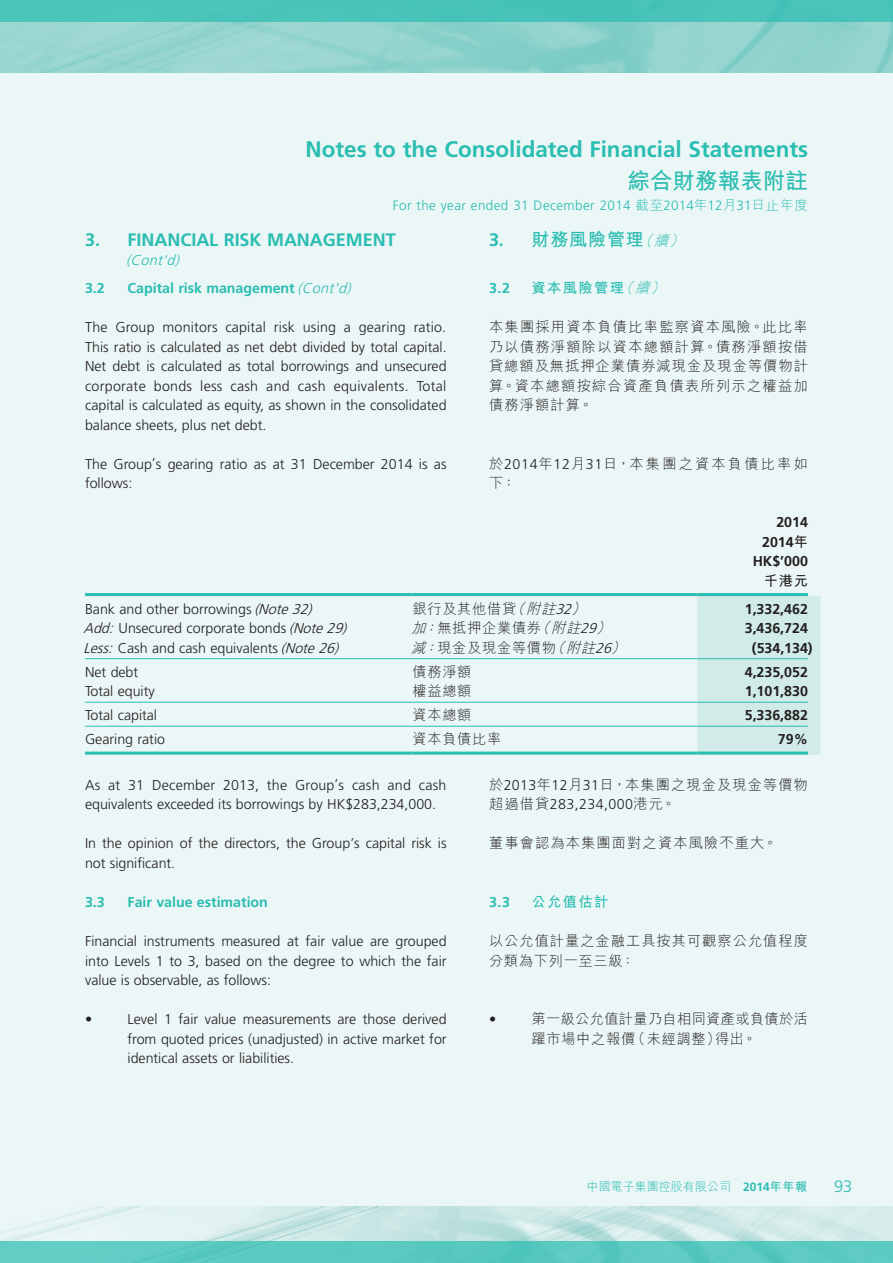
<style>
.page{position:relative;width:893px;height:1263px;background:#ebf6f6}
.page>*{position:absolute;margin:0;border:0;box-sizing:border-box;transform-origin:0 0}
.t1{font:700 22.5px "Frutiger LT Std";color:#2abdb1}
.t2{font:700 22.5px "M Hei HK";letter-spacing:.005em;color:#2abdb1}
.Heading_1{font:700 18px "Frutiger LT Std";color:#2abdb1}
.C_Heading_1{font:700 18px "M Hei HK";letter-spacing:.05em;color:#2abdb1}
.t3{font:300 16.5px "Frutiger LT Std";color:#2abdb1}
.Body_Text{font:300 14.25px/19.5px "Frutiger LT Std";color:#231f20;text-align:justify}
.C_Body_Text{font:300 14.25px/19.5px "M Hei HK";letter-spacing:.08em;color:#231f20;text-align:justify}
.Body_Text-2{font:700 14.25px "Frutiger LT Std";color:#231f20}
.Body_Text-3{font:300 14.25px "M Hei HK";letter-spacing:.05em;color:#231f20}
.Heading_2{font:700 14.25px "Frutiger LT Std";color:#2abdb1}
.Body_Text-4{font:300 14.25px/19.5px "M Hei HK";letter-spacing:.02em;color:#231f20}
.Body_Text-5{font:300 14.25px/19.5px "M Hei HK";letter-spacing:.07em;color:#231f20}
.C_Body_Text-2{font:300 14.25px/19.5px "M Hei HK";letter-spacing:.15em;color:#231f20}
.C_Heading_2{font:700 14.25px "M Hei HK";letter-spacing:.1em;color:#2abdb1}
.Heading_1-2{font:italic 300 14.25px "Frutiger LT Std";color:#2abdb1}
.C_Heading_2-2{font:700 14.25px "Frutiger LT Std";color:#2abdb1}
.Body_Text-6{font:700 14.25px "M Hei HK";color:#231f20}
.t4{font:300 13.5px "Frutiger LT Std";letter-spacing:.03em;color:#2abdb1}
.t5{font:300 12px "M Hei HK";letter-spacing:.005em;color:#2abdb1}
.s1{font-family:"M Hei HK"}
.s2{font-weight:300;font-style:italic}
.s3{font-family:"Frutiger LT Std"}
.s4{font-weight:300;font-style:italic;font-size:14.25px}
.s5{font-style:italic}
.s6{font-family:"Frutiger LT Std";font-style:italic}
.s7{font-family:"Frutiger LT Std";font-weight:700}
.s8{font-weight:700}
</style>
<div class="page">
<img style="left:0;top:21px;width:893px;height:51px">
<img style="left:0;top:1206px;width:893px;height:36px">
<div style="left:0;top:0;width:893px;height:21px;background:#4ac3b9"></div>
<div style="left:0;top:1242px;width:893px;height:21px;background:linear-gradient(to right,#5fccc3,#58c8bf)"></div>
<div style="left:697px;top:596px;width:124px;height:159px;background:#d0ebe8"></div>
<hr style="left:85px;top:593px;width:327px;height:3px;background:#2abdb1">
<hr style="left:412px;top:593px;width:285px;height:3px;background:#2abdb1">
<hr style="left:697px;top:593px;width:111px;height:3px;background:#2abdb1">
<hr style="left:85px;top:658px;width:327px;height:1px;background:#2abdb1">
<hr style="left:412px;top:658px;width:285px;height:1px;background:#2abdb1">
<hr style="left:697px;top:658px;width:111px;height:1px;background:#2abdb1">
<hr style="left:85px;top:702px;width:327px;height:1px;background:#2abdb1">
<hr style="left:412px;top:702px;width:285px;height:1px;background:#2abdb1">
<hr style="left:697px;top:702px;width:111px;height:1px;background:#2abdb1">
<hr style="left:85px;top:726px;width:327px;height:1px;background:#2abdb1">
<hr style="left:412px;top:726px;width:285px;height:1px;background:#2abdb1">
<hr style="left:697px;top:726px;width:111px;height:1px;background:#2abdb1">
<hr style="left:85px;top:752px;width:327px;height:3px;background:#2abdb1">
<hr style="left:412px;top:752px;width:285px;height:3px;background:#2abdb1">
<hr style="left:697px;top:752px;width:111px;height:3px;background:#2abdb1">
<h1 class="t1" style="left:306px;top:136px;width:504px">Notes to the Consolidated Financial Statements</h1>
<h1 class="t2" style="left:627px;top:164px;width:182px">綜合財務報表附註</h1>
<p class="t4" style="left:393px;top:198px;width:417px">For the year ended 31 December 2014 <span class="s1">截至</span>2014<span class="s1">年</span>12<span class="s1">月</span>31<span class="s1">日止年度</span></p>
<p class="Heading_1" style="left:85px;top:229px;width:312px">3. FINANCIAL RISK MANAGEMENT</p>
<p class="Heading_1-2" style="left:126px;top:252px;width:59px">(Cont'd)</p>
<p class="Heading_2" style="left:85px;top:280px;width:21px">3.2</p>
<p class="Heading_2" style="left:128px;top:280px;width:229px">Capital risk management <span class="s2">(Cont'd)</span></p>
<p class="Body_Text" style="left:85px;top:318px;width:363px">The Group monitors capital risk using a gearing ratio.<br>This ratio is calculated as net debt divided by total capital.<br>Net debt is calculated as total borrowings and unsecured corporate bonds less cash and cash equivalents. Total capital is calculated as equity, as shown in the consolidated balance sheets, plus net debt.</p>
<p class="Body_Text" style="left:85px;top:454px;width:363px">The Group’s gearing ratio as at 31 December 2014 is as follows:</p>
<p class="C_Heading_1" style="left:489px;top:226px;width:200px"><span class="s3">3.</span> 財務風險管理<span class="s4">（續）</span></p>
<p class="C_Heading_2-2" style="left:489px;top:280px;width:23px">3.2</p>
<p class="C_Heading_2" style="left:531px;top:278px;width:138px">資本風險管理<span class="s2">（續）</span></p>
<p class="C_Body_Text" style="left:489px;top:317px;width:320px">本集團採用資本負債比率監察資本風險。此比率乃以債務淨額除以資本總額計算。債務淨額按借貸總額及無抵押企業債券減現金及現金等價物計算。資本總額按綜合資產負債表所列示之權益加債務淨額計算。</p>
<p class="C_Body_Text-2" style="left:489px;top:453px;width:320px">於<span class="s3">2014</span>年<span class="s3">12</span>月<span class="s3">31</span>日，本集團之資本負債比率如下：</p>
<p class="Body_Text-2" style="left:776px;top:514px;width:33px">2014</p>
<p class="Body_Text-2" style="left:762px;top:533px;width:47px">2014<span class="s1">年</span></p>
<p class="Body_Text-2" style="left:753px;top:553px;width:57px">HK$’000</p>
<p class="Body_Text-6" style="left:764px;top:570px;width:46px">千港元</p>
<p class="Body_Text" style="left:85px;top:599px;width:232px">Bank and other borrowings <span class="s5">(Note32)</span></p>
<p class="Body_Text-3" style="left:412px;top:601px;width:178px">銀行及其他借貸<span class="s5">（附註</span><span class="s6">32</span><span class="s5">）</span></p>
<p class="Body_Text-2" style="left:745px;top:600px;width:65px">1,332,462</p>
<p class="Body_Text" style="left:84px;top:619px;width:269px"><span class="s5">Add:</span>Unsecured corporate bonds <span class="s5">(Note29)</span></p>
<p class="Body_Text-3" style="left:411px;top:621px;width:205px"><span class="s5">加：</span>無抵押企業債券<span class="s5">（附註</span><span class="s6">29</span><span class="s5">）</span></p>
<p class="Body_Text-2" style="left:745px;top:620px;width:65px">3,436,724</p>
<p class="Body_Text" style="left:84px;top:638px;width:260px"><span class="s5">Less:</span>Cash and cash equivalents <span class="s5">(Note26)</span></p>
<p class="Body_Text-3" style="left:411px;top:640px;width:219px"><span class="s5">減：</span>現金及現金等價物<span class="s5">（附註</span><span class="s6">26</span><span class="s5">）</span></p>
<p class="Body_Text-2" style="left:752px;top:639px;width:62px">(534,134)</p>
<p class="Body_Text" style="left:85px;top:662px;width:55px">Net debt</p>
<p class="Body_Text-3" style="left:412px;top:664px;width:61px">債務淨額</p>
<p class="Body_Text-2" style="left:745px;top:663px;width:65px">4,235,052</p>
<p class="Body_Text" style="left:85px;top:682px;width:71px">Total equity</p>
<p class="Body_Text-3" style="left:412px;top:684px;width:61px">權益總額</p>
<p class="Body_Text-2" style="left:745px;top:683px;width:65px">1,101,830</p>
<p class="Body_Text" style="left:85px;top:706px;width:74px">Total capital</p>
<p class="Body_Text-3" style="left:412px;top:708px;width:61px">資本總額</p>
<p class="Body_Text-2" style="left:745px;top:707px;width:65px">5,336,882</p>
<p class="Body_Text" style="left:85px;top:730px;width:82px">Gearing ratio</p>
<p class="Body_Text-3" style="left:412px;top:732px;width:90px">資本負債比率</p>
<p class="Body_Text-2" style="left:778px;top:731px;width:32px">79%</p>
<p class="Body_Text" style="left:85px;top:775px;width:363px">As at 31 December 2013, the Group’s cash and cash equivalents exceeded its borrowings by HK$283,234,000.</p>
<p class="Body_Text" style="left:85px;top:834px;width:363px">In the opinion of the directors, the Group’s capital risk is not significant.</p>
<p class="Heading_2" style="left:85px;top:894px;width:21px">3.3</p>
<p class="Heading_2" style="left:128px;top:894px;width:142px">Fair value estimation</p>
<p class="Body_Text" style="left:85px;top:931px;width:363px">Financial instruments measured at fair value are grouped into Levels 1 to 3, based on the degree to which the fair value is observable, as follows:</p>
<p class="Body_Text" style="left:85px;top:1009px;width:9px">•</p>
<p class="Body_Text" style="left:128px;top:1009px;width:321px">Level 1 fair value measurements are those derived from quoted prices (unadjusted) in active market for identical assets or liabilities.</p>
<p class="C_Body_Text" style="left:489px;top:775px;width:320px">於<span class="s3">2013</span>年<span class="s3">12</span>月<span class="s3">31</span>日，本集團之現金及現金等價物超過借貸<span class="s3">283,234,000</span>港元。</p>
<p class="C_Body_Text" style="left:489px;top:833px;width:290px">董事會認為本集團面對之資本風險不重大。</p>
<p class="C_Heading_2-2" style="left:489px;top:894px;width:23px">3.3</p>
<p class="C_Heading_2" style="left:531px;top:891px;width:78px">公允值估計</p>
<p class="Body_Text-5" style="left:489px;top:931px;width:320px">以公允值計量之金融工具按其可觀察公允值程度分類為下列一至三級：</p>
<p class="Body_Text" style="left:489px;top:1009px;width:9px">•</p>
<p class="Body_Text-4" style="left:531px;top:1009px;width:278px">第一級公允值計量乃自相同資產或負債於活躍市場中之報價（未經調整）得出。</p>
<p class="t5" style="left:587px;top:1180px;width:222px">中國電子集團控股有限公司 <span class="s7">2014</span><span class="s8">年年報</span></p>
<p class="t3" style="left:834px;top:1177px;width:20px">93</p>
</div>
